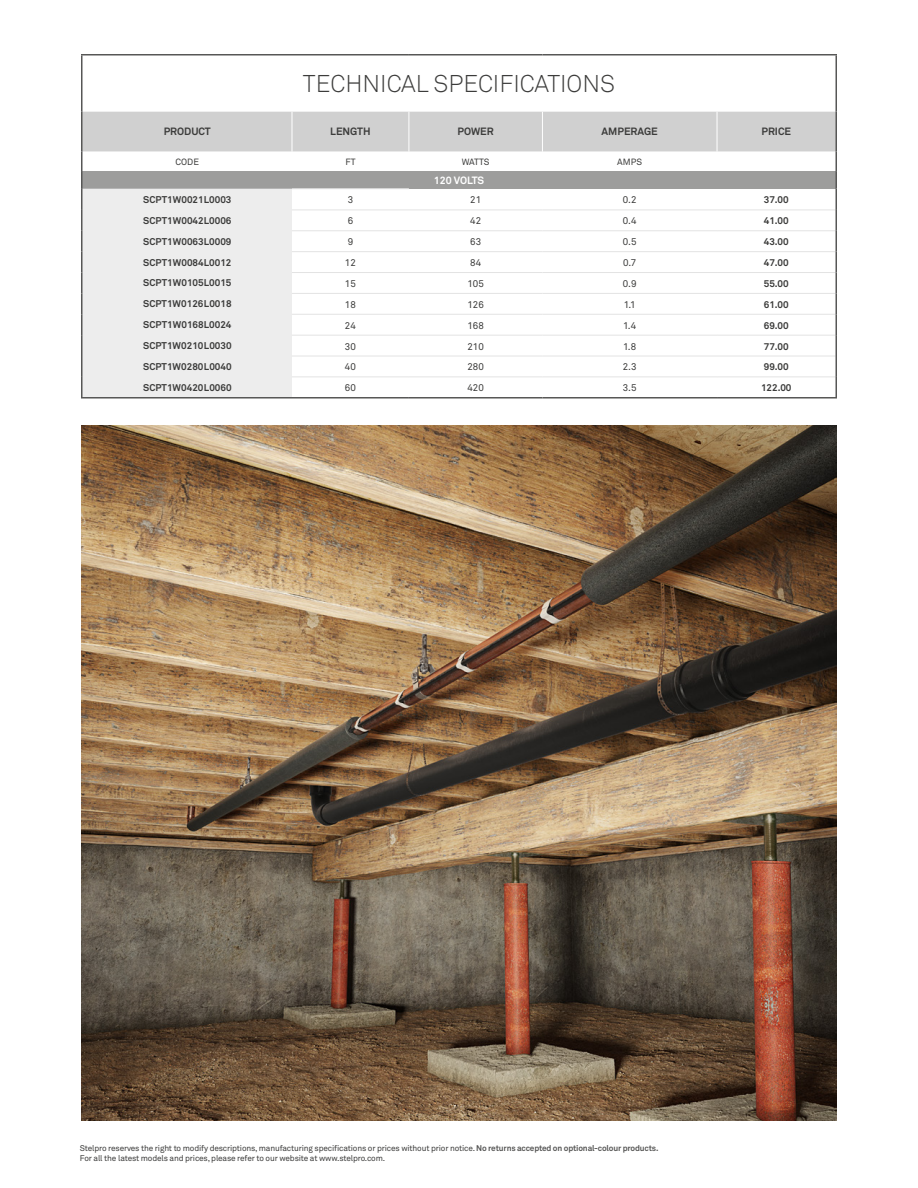
<style>
.page{position:relative;width:918px;height:1188px;background:#fff}
.page>*{position:absolute;margin:0;border:0;box-sizing:border-box;transform-origin:0 0}
.t1{font:300 24px "Akkurat";color:#3c3c3b}
.t2{font:700 10.5px "Akkurat";color:#3c3c3b}
.t3{font:700 10.5px "Akkurat";letter-spacing:-.01em;color:#fff}
.t4{font:700 9.75px "Akkurat";color:#3c3c3b}
.t5{font:9.75px "Akkurat";color:#3c3c3b}
.t6{font:9px "Akkurat";color:#3c3c3b}
.t7{font:8.25px/9.9px "Akkurat";letter-spacing:-.02em;color:#3c3c3b}
.s1{font-weight:700;color:#575756}
</style>
<div class="page">
<img style="left:81px;top:426px;width:756px;height:694px">
<hr style="left:81px;top:54px;width:211px;height:2px;background:#575756">
<hr style="left:81px;top:55px;width:1px;height:57px;background:#575756">
<hr style="left:292px;top:54px;width:117px;height:2px;background:#575756">
<hr style="left:409px;top:54px;width:133px;height:2px;background:#575756">
<hr style="left:542px;top:54px;width:175px;height:2px;background:#575756">
<hr style="left:717px;top:54px;width:120px;height:2px;background:#575756">
<hr style="left:836px;top:55px;width:1px;height:57px;background:#575756">
<hr style="left:81px;top:397px;width:211px;height:2px;background:#575756">
<svg style="left:81px;top:112px;width:756px;height:285px"></svg>
<hr style="left:292px;top:397px;width:117px;height:2px;background:#575756">
<hr style="left:409px;top:397px;width:133px;height:2px;background:#575756">
<hr style="left:542px;top:397px;width:175px;height:2px;background:#575756">
<hr style="left:717px;top:397px;width:120px;height:2px;background:#575756">
<h1 class="t1" style="left:303px;top:68px;width:314px">TECHNICAL SPECIFICATIONS</h1>
<p class="t2" style="left:164px;top:125px;width:49px">PRODUCT</p>
<p class="t2" style="left:330px;top:125px;width:42px">LENGTH</p>
<p class="t2" style="left:458px;top:125px;width:38px">POWER</p>
<p class="t2" style="left:602px;top:125px;width:58px">AMPERAGE</p>
<p class="t2" style="left:761px;top:125px;width:31px">PRICE</p>
<p class="t6" style="left:176px;top:156px;width:25px">CODE</p>
<p class="t6" style="left:346px;top:156px;width:12px">FT</p>
<p class="t6" style="left:462px;top:156px;width:30px">WATTS</p>
<p class="t6" style="left:617px;top:156px;width:26px">AMPS</p>
<p class="t3" style="left:434px;top:174px;width:52px">120 VOLTS</p>
<p class="t4" style="left:143px;top:193px;width:90px">SCPT1W0021L0003</p>
<p class="t5" style="left:348px;top:194px;width:7px">3</p>
<p class="t5" style="left:470px;top:194px;width:12px">21</p>
<p class="t5" style="left:623px;top:194px;width:15px">0.2</p>
<p class="t4" style="left:764px;top:194px;width:26px">37.00</p>
<p class="t4" style="left:143px;top:214px;width:90px">SCPT1W0042L0006</p>
<p class="t5" style="left:348px;top:215px;width:7px">6</p>
<p class="t5" style="left:470px;top:215px;width:12px">42</p>
<p class="t5" style="left:623px;top:215px;width:15px">0.4</p>
<p class="t4" style="left:764px;top:215px;width:26px">41.00</p>
<p class="t4" style="left:143px;top:235px;width:90px">SCPT1W0063L0009</p>
<p class="t5" style="left:348px;top:236px;width:7px">9</p>
<p class="t5" style="left:470px;top:236px;width:12px">63</p>
<p class="t5" style="left:623px;top:236px;width:15px">0.5</p>
<p class="t4" style="left:764px;top:236px;width:26px">43.00</p>
<p class="t4" style="left:143px;top:256px;width:90px">SCPT1W0084L0012</p>
<p class="t5" style="left:345px;top:256px;width:12px">12</p>
<p class="t5" style="left:470px;top:256px;width:12px">84</p>
<p class="t5" style="left:623px;top:256px;width:15px">0.7</p>
<p class="t4" style="left:764px;top:256px;width:26px">47.00</p>
<p class="t4" style="left:143px;top:277px;width:90px">SCPT1W0105L0015</p>
<p class="t5" style="left:345px;top:277px;width:12px">15</p>
<p class="t5" style="left:467px;top:277px;width:18px">105</p>
<p class="t5" style="left:623px;top:277px;width:15px">0.9</p>
<p class="t4" style="left:764px;top:277px;width:26px">55.00</p>
<p class="t4" style="left:143px;top:298px;width:90px">SCPT1W0126L0018</p>
<p class="t5" style="left:345px;top:298px;width:12px">18</p>
<p class="t5" style="left:467px;top:298px;width:18px">126</p>
<p class="t5" style="left:624px;top:298px;width:13px">1.1</p>
<p class="t4" style="left:764px;top:298px;width:26px">61.00</p>
<p class="t4" style="left:143px;top:319px;width:90px">SCPT1W0168L0024</p>
<p class="t5" style="left:345px;top:319px;width:12px">24</p>
<p class="t5" style="left:467px;top:319px;width:18px">168</p>
<p class="t5" style="left:623px;top:319px;width:15px">1.4</p>
<p class="t4" style="left:764px;top:319px;width:26px">69.00</p>
<p class="t4" style="left:143px;top:340px;width:90px">SCPT1W0210L0030</p>
<p class="t5" style="left:345px;top:340px;width:12px">30</p>
<p class="t5" style="left:467px;top:340px;width:18px">210</p>
<p class="t5" style="left:623px;top:340px;width:15px">1.8</p>
<p class="t4" style="left:764px;top:340px;width:26px">77.00</p>
<p class="t4" style="left:143px;top:360px;width:90px">SCPT1W0280L0040</p>
<p class="t5" style="left:345px;top:361px;width:12px">40</p>
<p class="t5" style="left:467px;top:361px;width:18px">280</p>
<p class="t5" style="left:623px;top:361px;width:15px">2.3</p>
<p class="t4" style="left:764px;top:361px;width:26px">99.00</p>
<p class="t4" style="left:143px;top:381px;width:90px">SCPT1W0420L0060</p>
<p class="t5" style="left:345px;top:382px;width:12px">60</p>
<p class="t5" style="left:467px;top:382px;width:18px">420</p>
<p class="t5" style="left:623px;top:382px;width:15px">3.5</p>
<p class="t4" style="left:761px;top:382px;width:32px">122.00</p>
<p class="t7" style="left:80px;top:1143px;width:580px">Stelpro reserves the right to modify descriptions, manufacturing specifications or prices without prior notice. <span class="s1">No returns accepted on optional-colour products.<br></span>For all the latest models and prices, please refer to our website at www.stelpro.com.</p>
</div>
